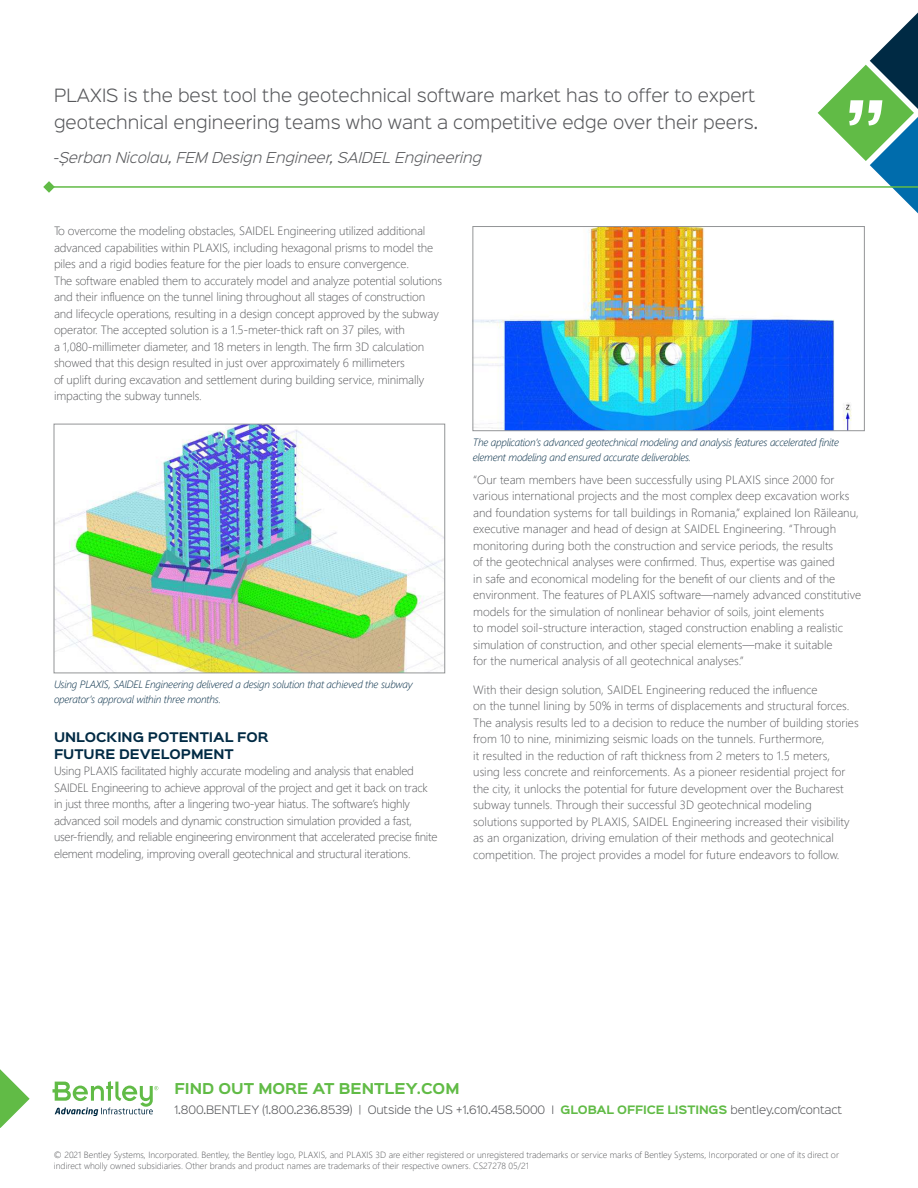
<style>
.page{position:relative;width:918px;height:1188px;background:#fff}
.page>*{position:absolute;margin:0;border:0;box-sizing:border-box;transform-origin:0 0}
.t1{font:300 16.5px/27px "Sinkin Sans 300";color:#57585b}
.t2{font:italic 300 13.5px "Sinkin Sans 300";color:#57585b}
.t3{font:700 13.5px "Sinkin Sans 700";color:#61bb46}
.t4{font:300 12px/16.5px "Segoe UI";color:#57585b}
.t5{font:300 12px/16.5px "Segoe UI";letter-spacing:-.02em;color:#57585b}
.t6{font:700 12px/16.5px "Sinkin Sans 700";color:#002a44}
.t7{font:italic 300 10.5px/15px "Segoe UI";letter-spacing:-.02em;color:#002a44}
.t8{font:300 10.5px "Sinkin Sans 300";letter-spacing:-.01em;color:#57585b}
.t9{font:300 9px/10.8px "Segoe UI";color:#57585b}
.s1{font-family:"Sinkin Sans 700";font-weight:700;color:#61bb46}
</style>
<div class="page">
<svg style="left:818px;top:13px;width:100px;height:200px"></svg>
<svg style="left:0;top:1069px;width:30px;height:59px"></svg>
<svg style="left:52px;top:1081px;width:106px;height:35px"></svg>
<img style="left:56px;top:426px;width:387px;height:245px">
<div style="left:54px;top:424px;width:391px;height:249px;border:1px solid #939597"></div>
<img style="left:475px;top:228px;width:377px;height:201px">
<div style="left:473px;top:226px;width:392px;height:205px;border:1px solid #939597"></div>
<hr style="left:49px;top:186px;width:869px;height:2px;background:#61bb46">
<svg style="left:43px;top:181px;width:12px;height:12px"></svg>
<h1 class="t1" style="left:54px;top:83px;width:706px">PLAXIS is the best tool the geotechnical software market has to offer to expert geotechnical engineering teams who want a competitive edge over their peers.</h1>
<p class="t2" style="left:54px;top:151px;width:429px">-Șerban Nicolau, FEM Design Engineer, SAIDEL Engineering</p>
<p class="t4" style="left:54px;top:222px;width:390px">To overcome the modeling obstacles, SAIDEL Engineering utilized additional advanced capabilities within PLAXIS, including hexagonal prisms to model the piles and a rigid bodies feature for the pier loads to ensure convergence.<br>The software enabled them to accurately model and analyze potential solutions and their influence on the tunnel lining throughout all stages of construction and lifecycle operations, resulting in a design concept approved by the subway operator. The accepted solution is a 1.5-meter-thick raft on 37 piles, with<br>a 1,080-millimeter diameter, and 18 meters in length. The firm 3D calculation showed that this design resulted in just over approximately 6 millimeters<br>of uplift during excavation and settlement during building service, minimally impacting the subway tunnels.</p>
<p class="t7" style="left:54px;top:678px;width:360px">Using PLAXIS, SAIDEL Engineering delivered a design solution that achieved the subway operator’s approval within three months.</p>
<p class="t6" style="left:54px;top:730px;width:216px">UNLOCKING POTENTIAL FOR<br>FUTURE DEVELOPMENT</p>
<p class="t5" style="left:54px;top:762px;width:385px">Using PLAXIS facilitated highly accurate modeling and analysis that enabled SAIDEL Engineering to achieve approval of the project and get it back on track in just three months, after a lingering two-year hiatus. The software’s highly advanced soil models and dynamic construction simulation provided a fast, user-friendly, and reliable engineering environment that accelerated precise finite element modeling, improving overall geotechnical and structural iterations.</p>
<p class="t7" style="left:473px;top:433px;width:368px">The application’s advanced geotechnical modeling and analysis features accelerated finite element modeling and ensured accurate deliverables.</p>
<p class="t4" style="left:473px;top:470px;width:389px">“Our team members have been successfully using PLAXIS since 2000 for various international projects and the most complex deep excavation works and foundation systems for tall buildings in Romania,” explained Ion Răileanu, executive manager and head of design at SAIDEL Engineering. “Through monitoring during both the construction and service periods, the results<br>of the geotechnical analyses were confirmed. Thus, expertise was gained<br>in safe and economical modeling for the benefit of our clients and of the environment. The features of PLAXIS software—namely advanced constitutive models for the simulation of nonlinear behavior of soils, joint elements<br>to model soil-structure interaction, staged construction enabling a realistic simulation of construction, and other special elements—make it suitable<br>for the numerical analysis of all geotechnical analyses.”</p>
<p class="t4" style="left:473px;top:680px;width:387px">With their design solution, SAIDEL Engineering reduced the influence<br>on the tunnel lining by 50% in terms of displacements and structural forces.<br>The analysis results led to a decision to reduce the number of building stories from 10 to nine, minimizing seismic loads on the tunnels. Furthermore,<br>it resulted in the reduction of raft thickness from 2 meters to 1.5 meters, using less concrete and reinforcements. As a pioneer residential project for the city, it unlocks the potential for future development over the Bucharest subway tunnels. Through their successful 3D geotechnical modeling solutions supported by PLAXIS, SAIDEL Engineering increased their visibility as an organization, driving emulation of their methods and geotechnical competition. The project provides a model for future endeavors to follow.</p>
<p class="t3" style="left:174px;top:1082px;width:287px">FIND OUT MORE AT BENTLEY.COM</p>
<p class="t8" style="left:174px;top:1104px;width:669px">1.800.BENTLEY (1.800.236.8539) | Outside the US +1.610.458.5000 I <span class="s1">GLOBAL OFFICE LISTINGS</span> bentley.com/contact</p>
<p class="t9" style="left:54px;top:1148px;width:787px">© 2021 Bentley Systems, Incorporated. Bentley, the Bentley logo, PLAXIS, and PLAXIS 3D are either registered or unregistered trademarks or service marks of Bentley Systems, Incorporated or one of its direct or indirect wholly owned subsidiaries. Other brands and product names are trademarks of their respective owners. CS27278 05/21</p>
</div>
